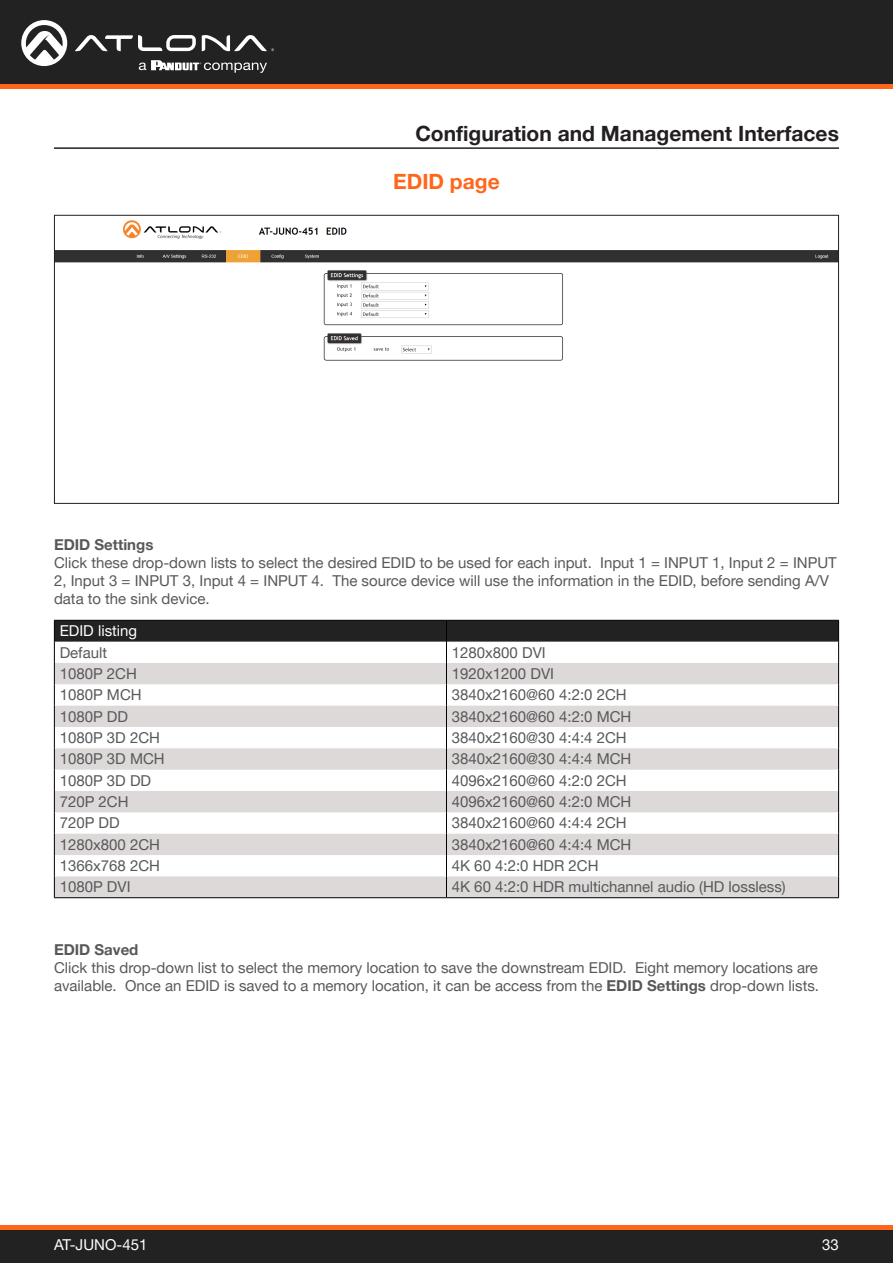
<style>
.page{position:relative;width:893px;height:1263px;background:#fff}
.page>*{position:absolute;margin:0;border:0;box-sizing:border-box;transform-origin:0 0}
.Non_TOC_Section_Header_Right_Align{font:700 21px "Helvetica Neue LTW1 G";color:#231f20}
.Subsection_Header{font:700 21px "Helvetica Neue LTW1 G";color:#ff661c}
.Numbered_Steps{font:15px/18px "Helvetica Neue LTW1 G";color:#57585a}
.Callout_descriptions{font:15px "Helvetica Neue LTW1 G";color:#57585a}
.Index_Section_Head{font:15px "Helvetica Neue LTW1 G";color:#57585a}
.Index_Section_Head-2{font:15px "Helvetica Neue LTW1 G";color:#fff}
.s1{font-weight:700}
</style>
<div class="page">
<div style="left:0;top:1227px;width:893px;height:36px;background:#222"></div>
<hr style="left:0;top:1225px;width:893px;height:4px;background:#ff661c">
<div style="left:0;top:0;width:893px;height:84px;background:#222"></div>
<hr style="left:0;top:84px;width:893px;height:4px;background:#ff661c">
<svg style="left:75px;top:35px;width:121px;height:16px"></svg>
<svg style="left:202px;top:35px;width:72px;height:16px"></svg>
<svg style="left:21px;top:20px;width:46px;height:46px"></svg>
<svg style="left:139px;top:60px;width:128px;height:13px"></svg>
<hr style="left:54px;top:147px;width:785px;height:2px;background:#231f20">
<img style="left:56px;top:220px;width:781px;height:141px">
<svg style="left:54px;top:620px;width:785px;height:277px"></svg>
<hr style="left:54px;top:897px;width:392px;height:1px;background:#000">
<hr style="left:446px;top:897px;width:393px;height:1px;background:#000">
<p class="Non_TOC_Section_Header_Right_Align" style="left:415px;top:120px;width:425px">Configuration and Management Interfaces</p>
<p class="Subsection_Header" style="left:393px;top:169px;width:108px">EDID page</p>
<p class="Numbered_Steps" style="left:54px;top:535px;width:784px"><span class="s1">EDID Settings<br></span>Click these drop-down lists to select the desired EDID to be used for each input. Input 1 = INPUT 1, Input 2 = INPUT 2, Input 3 = INPUT 3, Input 4 = INPUT 4. The source device will use the information in the EDID, before sending A/V data to the sink device.</p>
<p class="Index_Section_Head-2" style="left:60px;top:622px;width:79px">EDID listing</p>
<p class="Index_Section_Head" style="left:60px;top:643px;width:49px">Default</p>
<p class="Index_Section_Head" style="left:452px;top:643px;width:95px">1280x800 DVI</p>
<p class="Index_Section_Head" style="left:60px;top:664px;width:79px">1080P 2CH</p>
<p class="Callout_descriptions" style="left:452px;top:664px;width:104px">1920x1200 DVI</p>
<p class="Index_Section_Head" style="left:60px;top:686px;width:83px">1080P MCH</p>
<p class="Callout_descriptions" style="left:452px;top:686px;width:176px">3840x2160@60 4:2:0 2CH</p>
<p class="Index_Section_Head" style="left:60px;top:707px;width:70px">1080P DD</p>
<p class="Callout_descriptions" style="left:452px;top:707px;width:181px">3840x2160@60 4:2:0 MCH</p>
<p class="Index_Section_Head" style="left:60px;top:728px;width:102px">1080P 3D 2CH</p>
<p class="Callout_descriptions" style="left:452px;top:728px;width:176px">3840x2160@30 4:4:4 2CH</p>
<p class="Index_Section_Head" style="left:60px;top:750px;width:107px">1080P 3D MCH</p>
<p class="Callout_descriptions" style="left:452px;top:750px;width:181px">3840x2160@30 4:4:4 MCH</p>
<p class="Index_Section_Head" style="left:60px;top:771px;width:93px">1080P 3D DD</p>
<p class="Callout_descriptions" style="left:452px;top:771px;width:176px">4096x2160@60 4:2:0 2CH</p>
<p class="Index_Section_Head" style="left:60px;top:792px;width:70px">720P 2CH</p>
<p class="Callout_descriptions" style="left:452px;top:792px;width:181px">4096x2160@60 4:2:0 MCH</p>
<p class="Index_Section_Head" style="left:60px;top:814px;width:62px">720P DD</p>
<p class="Callout_descriptions" style="left:452px;top:814px;width:176px">3840x2160@60 4:4:4 2CH</p>
<p class="Index_Section_Head" style="left:60px;top:835px;width:102px">1280x800 2CH</p>
<p class="Callout_descriptions" style="left:452px;top:835px;width:181px">3840x2160@60 4:4:4 MCH</p>
<p class="Index_Section_Head" style="left:60px;top:856px;width:102px">1366x768 2CH</p>
<p class="Callout_descriptions" style="left:452px;top:856px;width:148px">4K 60 4:2:0 HDR 2CH</p>
<p class="Index_Section_Head" style="left:60px;top:878px;width:72px">1080P DVI</p>
<p class="Callout_descriptions" style="left:452px;top:878px;width:335px">4K 60 4:2:0 HDR multichannel audio (HD lossless)</p>
<p class="Numbered_Steps" style="left:54px;top:940px;width:767px"><span class="s1">EDID Saved<br></span>Click this drop-down list to select the memory location to save the downstream EDID. Eight memory locations are available. Once an EDID is saved to a memory location, it can be access from the <span class="s1">EDID Settings</span> drop-down lists.</p>
<p class="Index_Section_Head-2" style="left:54px;top:1235px;width:95px">AT-JUNO-451</p>
<p class="Index_Section_Head-2" style="left:822px;top:1235px;width:18px">33</p>
</div>
